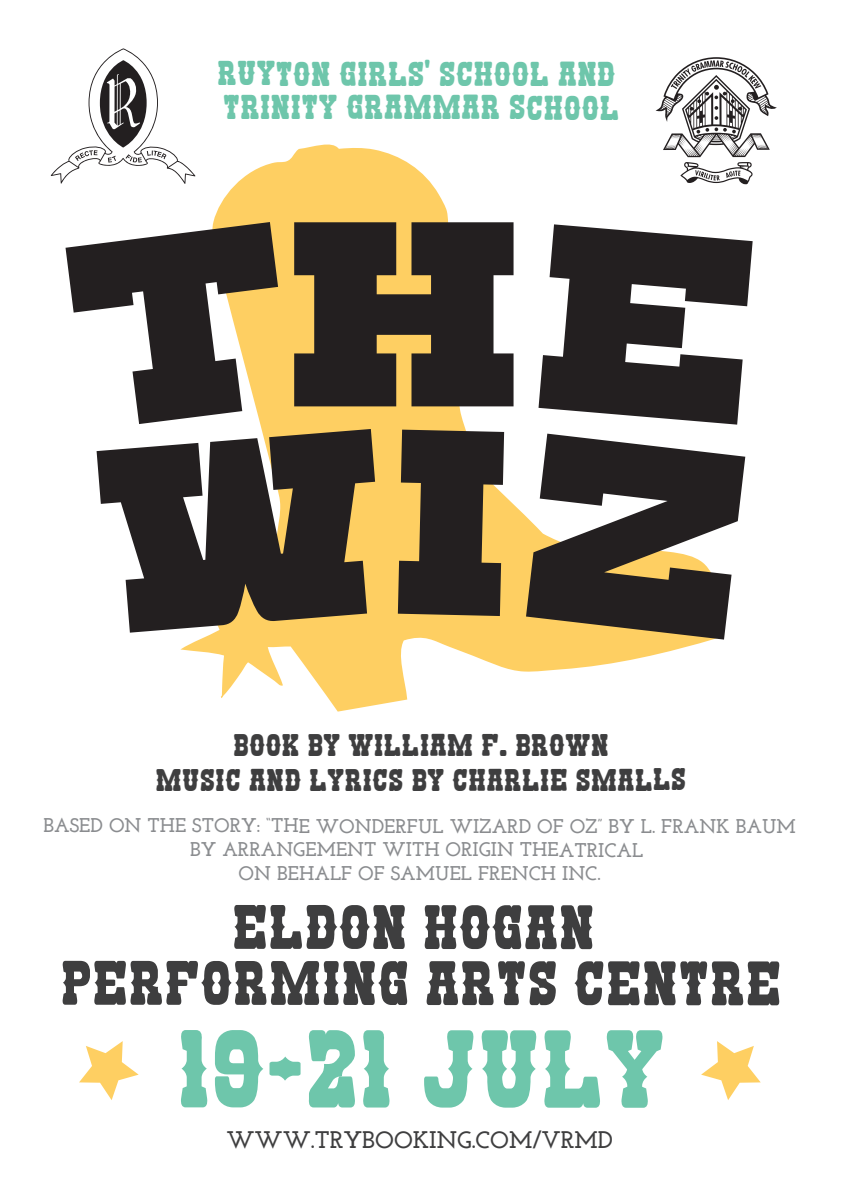
<style>
.page{position:relative;width:842px;height:1191px;background:#fff}
.page>*{position:absolute;margin:0;border:0;box-sizing:border-box;transform-origin:0 0}
.t1{font:98.7px "Nandaka Western Regular";color:#6ec6ab}
.t2{font:56px/56px "Nandaka Western Regular";color:#3e3e3f;text-align:center}
.t3{font:30.9px/33.7px "Nandaka Western Regular";color:#6ec6ab}
.t4{font:28px "Nandaka Western Regular";color:#3e3e3f}
.t5{font:700 23.9px "Josefin Slab";color:#3e3e3f}
.t6{font:700 19.8px/23.8px "Josefin Slab";color:#8a8c8f;text-align:center}
</style>
<div class="page">
<svg style="left:180px;top:144px;width:544px;height:567px"></svg>
<svg style="left:51px;top:48px;width:144px;height:136px"></svg>
<svg style="left:655px;top:57px;width:122px;height:127px"></svg>
<svg style="left:79px;top:1041px;width:60px;height:59px"></svg>
<svg style="left:701px;top:1041px;width:60px;height:59px"></svg>
<svg style="left:66px;top:222px;width:212px;height:202px;fill:#231f20"></svg>
<svg style="left:294px;top:222px;width:219px;height:184px;background:#483e31"></svg>
<svg style="left:538px;top:224px;width:215px;height:200px;fill:#231f20"></svg>
<svg style="left:97px;top:429px;width:278px;height:203px;fill:#231f20"></svg>
<svg style="left:398px;top:429px;width:106px;height:187px;background:#50432e"></svg>
<svg style="left:526px;top:433px;width:219px;height:206px;fill:#231f20"></svg>
<h3 class="t3" style="left:217px;top:57px;width:404px">RUYTON GIRLS’ SCHOOL AND<br>TRINITY GRAMMAR SCHOOL</h3>
<h3 class="t4" style="left:233px;top:732px;width:377px">BOOK BY WILLIAM F. BROWN</h3>
<h3 class="t4" style="left:156px;top:767px;width:532px">MUSIC AND LYRICS BY CHARLIE SMALLS</h3>
<p class="t6" style="left:43px;top:814px;width:754px">BASED ON THE STORY: “THE WONDERFUL WIZARD OF OZ” BY L. FRANK BAUM<br>BY ARRANGEMENT WITH ORIGIN THEATRICAL<br>ON BEHALF OF SAMUEL FRENCH INC.</p>
<h2 class="t2" style="left:60px;top:899px;width:723px">ELDON HOGAN<br>PERFORMING ARTS CENTRE</h2>
<h1 class="t1" style="left:177px;top:1022px;width:490px">19-21 JULY</h1>
<p class="t5" style="left:226px;top:1125px;width:388px">WWW.TRYBOOKING.COM/VRMD</p>
</div>
